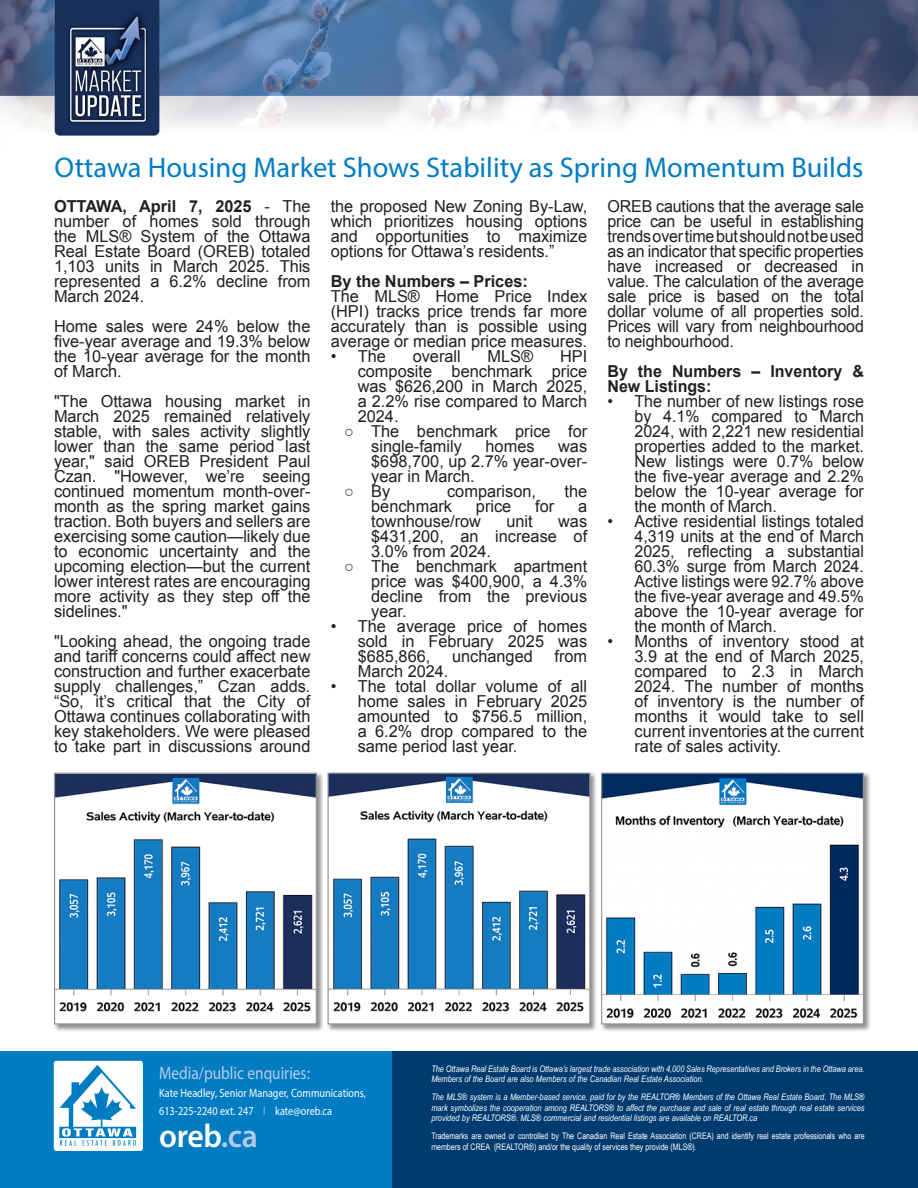
<style>
.page{position:relative;width:918px;height:1188px;background:#fff}
.page>*{position:absolute;margin:0;border:0;box-sizing:border-box;transform-origin:0 0}
.t1{font:600 33px "Myriad Pro";letter-spacing:-.01em;color:#fff;scale:.96 1}
.t2{font:28.5px "Myriad Pro";color:#007cc2}
.t3{font:18px "Myriad Pro";color:#b6cbe8;scale:.85 1}
.t4{font:16.5px/15px "Arial";color:#231f20;text-align:justify}
.t5{font:700 16.5px/15px "Arial";color:#231f20}
.t6{font:12px "Myriad Pro";color:#fff;scale:.85 1}
.t7{font:italic 9px/10.5px "Arial Narrow";color:#fff}
.t8{font:9px/10.5px "Arial Narrow";letter-spacing:-.005em;color:#fff;scale:.96 1}
.s1{font-weight:700}
.s2{color:#a0bde2}
.s3{color:#b6cbe8}
</style>
<div class="page">
<div style="left:0;top:1051px;width:918px;height:137px;background:#007cc2"></div>
<div style="left:393px;top:1051px;width:525px;height:137px;background:#003b70"></div>
<img style="left:0;top:0;width:918px;height:136px">
<img style="left:53px;top:1060px;width:90px;height:91px">
<div style="left:600px;top:771px;width:271px;height:261px;background:#231f20;opacity:.5"></div>
<img style="left:603px;top:775px;width:259px;height:248px">
<div style="left:601px;top:773px;width:263px;height:252px;border:1px solid #939598"></div>
<div style="left:326px;top:771px;width:271px;height:261px;background:#231f20;opacity:.5"></div>
<img style="left:330px;top:775px;width:258px;height:248px">
<div style="left:328px;top:773px;width:262px;height:252px;border:1px solid #939598"></div>
<div style="left:53px;top:771px;width:271px;height:261px;background:#231f20;opacity:.5"></div>
<img style="left:56px;top:775px;width:259px;height:248px">
<div style="left:54px;top:773px;width:263px;height:252px;border:1px solid #939598"></div>
<p class="t2" style="left:55px;top:150px;width:810px">Ottawa Housing Market Shows Stability as Spring Momentum Builds</p>
<p class="t4" style="left:54px;top:198px;width:258px"><span class="s1">OTTAWA, April 7, 2025</span> - The number of homes sold through the MLS® System of the Ottawa Real Estate Board (OREB) totaled 1,103 units in March 2025. This represented a 6.2% decline from March 2024.</p>
<p class="t4" style="left:54px;top:318px;width:258px">Home sales were 24% below the five-year average and 19.3% below the 10-year average for the month of March.</p>
<p class="t4" style="left:54px;top:393px;width:258px">"The Ottawa housing market in March 2025 remained relatively stable, with sales activity slightly lower than the same period last year," said OREB President Paul Czan. "However, we’re seeing continued momentum month-over&shy;month as the spring market gains traction. Both buyers and sellers are exercising some caution—likely due to economic uncertainty and the upcoming election—but the current lower interest rates are encouraging more activity as they step off the sidelines."</p>
<p class="t4" style="left:54px;top:633px;width:258px">"Looking ahead, the ongoing trade and tariff concerns could affect new construction and further exacerbate supply challenges,” Czan adds. “So, it’s critical that the City of Ottawa continues collaborating with key stakeholders. We were pleased to take part in discussions around</p>
<p class="t4" style="left:331px;top:198px;width:258px">the proposed New Zoning By-Law, which prioritizes housing options and opportunities to maximize options for Ottawa’s residents.”</p>
<p class="t5" style="left:331px;top:274px;width:199px">By the Numbers – Prices:</p>
<p class="t4" style="left:331px;top:288px;width:258px">The MLS® Home Price Index (HPI) tracks price trends far more accurately than is possible using average or median price measures.</p>
<p class="t4" style="left:331px;top:348px;width:57px">• The</p>
<p class="t4" style="left:413px;top:348px;width:50px">overall</p>
<p class="t4" style="left:488px;top:348px;width:47px">MLS®</p>
<p class="t4" style="left:358px;top:348px;width:231px;text-indent:202px">HPI composite benchmark price was $626,200 in March 2025, a 2.2% rise compared to March 2024.</p>
<p class="t4" style="left:371px;top:423px;width:217px;text-indent:-27px">○ The benchmark price for single-family</p>
<p class="t4" style="left:486px;top:438px;width:51px">homes</p>
<p class="t4" style="left:371px;top:438px;width:217px;text-indent:187px">was $698,700, up 2.7% year-over&shy;year in March.</p>
<p class="t4" style="left:344px;top:483px;width:48px">○ By</p>
<p class="t4" style="left:447px;top:483px;width:90px">comparison,</p>
<p class="t4" style="left:565px;top:483px;width:24px">the</p>
<p class="t4" style="left:371px;top:498px;width:82px">benchmark</p>
<p class="t4" style="left:476px;top:498px;width:37px">price</p>
<p class="t4" style="left:535px;top:498px;width:21px">for</p>
<p class="t4" style="left:578px;top:498px;width:11px">a</p>
<p class="t4" style="left:371px;top:513px;width:111px">townhouse/row</p>
<p class="t4" style="left:506px;top:513px;width:28px">unit</p>
<p class="t4" style="left:371px;top:513px;width:217px;text-indent:187px">was $431,200, an increase of 3.0% from 2024.</p>
<p class="t4" style="left:371px;top:558px;width:217px;text-indent:-27px">○ The benchmark apartment price was $400,900, a 4.3% decline from the previous year.</p>
<p class="t4" style="left:358px;top:618px;width:231px;text-indent:-27px">• The average price of homes sold in February 2025 was $685,866,</p>
<p class="t4" style="left:452px;top:648px;width:82px">unchanged</p>
<p class="t4" style="left:555px;top:648px;width:34px">from</p>
<p class="t4" style="left:358px;top:663px;width:92px">March 2024.</p>
<p class="t4" style="left:358px;top:678px;width:231px;text-indent:-27px">• The total dollar volume of all home sales in February 2025 amounted to $756.5 million, a 6.2% drop compared to the same period last year.</p>
<p class="t4" style="left:608px;top:198px;width:258px">OREB cautions that the average sale price can be useful in establishing trends over time but should not be used as an indicator that specific properties have increased or decreased in value. The calculation of the average sale price is based on the total dollar volume of all properties sold.<br>Prices will vary from neighbourhood to neighbourhood.</p>
<p class="t5" style="left:608px;top:364px;width:258px">By the Numbers – Inventory &amp;<br>New Listings:</p>
<p class="t4" style="left:634px;top:393px;width:231px;text-indent:-27px">• The number of new listings rose by 4.1% compared to March 2024, with 2,221 new residential properties added to the market.<br>New listings were 0.7% below the five-year average and 2.2% below the 10-year average for the month of March.</p>
<p class="t4" style="left:634px;top:513px;width:231px;text-indent:-27px">• Active residential listings totaled 4,319 units at the end of March 2025, reflecting a substantial 60.3% surge from March 2024.<br>Active listings were 92.7% above the five-year average and 49.5% above the 10-year average for the month of March.</p>
<p class="t4" style="left:634px;top:633px;width:231px;text-indent:-27px">• Months of inventory stood at 3.9 at the end of March 2025, compared to 2.3 in March 2024. The number of months of inventory is the number of months it would take to sell current inventories at the current rate of sales activity.</p>
<p class="t3" style="left:159px;top:1062px;width:179px">Media/public enquiries:</p>
<p class="t6" style="left:159px;top:1086px;width:245px">Kate Headley, Senior Manager, Communications,</p>
<p class="t6" style="left:159px;top:1104px;width:205px">613-225-2240 ext. 247 <span class="s2">I</span> kate@oreb.ca</p>
<p class="t1" style="left:159px;top:1115px;width:104px">oreb<span class="s3">.ca</span></p>
<p class="t7" style="left:431px;top:1063px;width:435px">The Ottawa Real Estate Board is Ottawa’s largest trade association with 4,000 Sales Representatives and Brokers in the Ottawa area.<br>Members of the Board are also Members of the Canadian Real Estate Association.</p>
<p class="t7" style="left:431px;top:1092px;width:435px;text-align:justify">The MLS® system is a Member-based service, paid for by the REALTOR® Members of the Ottawa Real Estate Board. The MLS® mark symbolizes the cooperation among REALTORS® to affect the purchase and sale of real estate through real estate services provided by REALTORS®. MLS® commercial and residential listings are available on REALTOR.ca</p>
<p class="t8" style="left:431px;top:1130px;width:453px">Trademarks are owned or controlled by The Canadian Real Estate Association (CREA) and identify real estate professionals who are members of CREA (REALTOR®) and/or the quality of services they provide (MLS®).</p>
</div>
